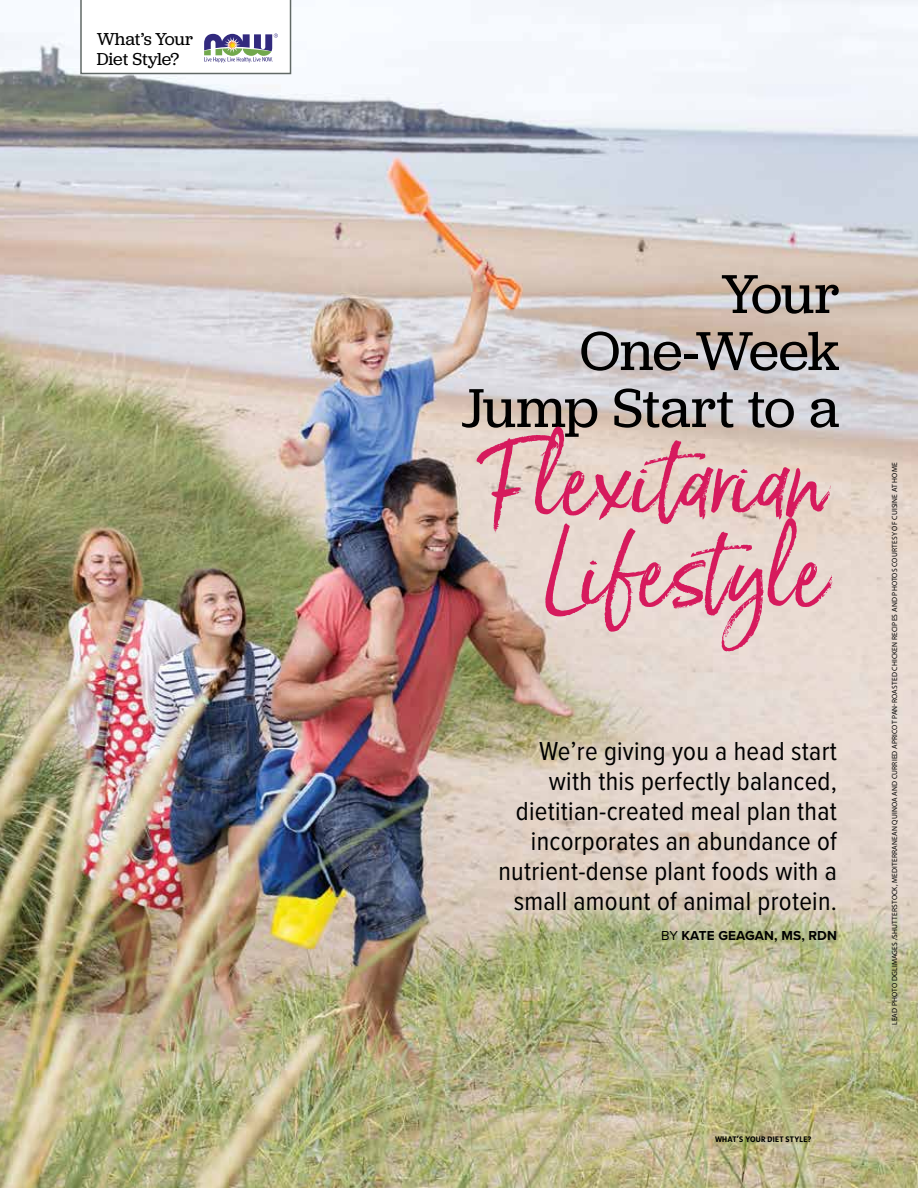
<style>
.page{position:relative;width:918px;height:1188px;background:#fff}
.page>*{position:absolute;margin:0;border:0;box-sizing:border-box;transform-origin:0 0}
.t1{font:94.65px/91.5px "Born Ready";letter-spacing:.005em;color:#d61a5d;text-align:right}
.t2{font:57px/57px "Jubilat";letter-spacing:-.015em;color:#000;text-align:right}
.t3{font:27px/30px "Proxima Nova Cond";letter-spacing:.01em;color:#000;text-align:right}
.t4{font:18px/19.5px "Jubilat";letter-spacing:-.01em;color:#000}
.t5{font:700 13.5px "Proxima Nova";letter-spacing:.01em;color:#000}
.t6{font:700 8.25px "Sense";letter-spacing:.025em;color:#000}
.t7{font:7.5px "Myriad Pro";letter-spacing:.02em;color:#000}
.s1{font-weight:400}
</style>
<div class="page">
<img style="left:0;top:0;width:918px;height:1188px">
<svg style="left:80px;top:0;width:211px;height:74px"></svg>
<p class="t4" style="left:97px;top:29px;width:98px">What’s Your<br>Diet Style?</p>
<h2 class="t2" style="left:461px;top:264px;width:380px">Your<br>One-Week<br>Jump Start to a</h2>
<h1 class="t1" style="left:479px;top:433px;width:350px">Flexitarian<br>Lifestyle</h1>
<p class="t3" style="left:498px;top:735px;width:340px">We’re giving you a head start with this perfectly balanced, dietitian-created meal plan that incorporates an abundance of nutrient-dense plant foods with a small amount of animal protein.</p>
<p class="t5" style="left:661px;top:925px;width:177px"><span class="s1">BY</span> KATE GEAGAN, MS, RDN</p>
<p class="t6" style="left:715px;top:1134px;width:98px">WHAT’S YOUR DIET STYLE?</p>
<p class="t7" style="left:890px;top:1025px;width:564px;rotate:-90deg">LEAD PHOTO DGLIMAGES /SHUTTERSTOCK, MEDITERRANEAN QUINOA AND CURRIED APRICOT PAN-ROASTED CHICKEN RECIPES AND PHOTOS COURTESY OF CUISINE AT HOME</p>
</div>
